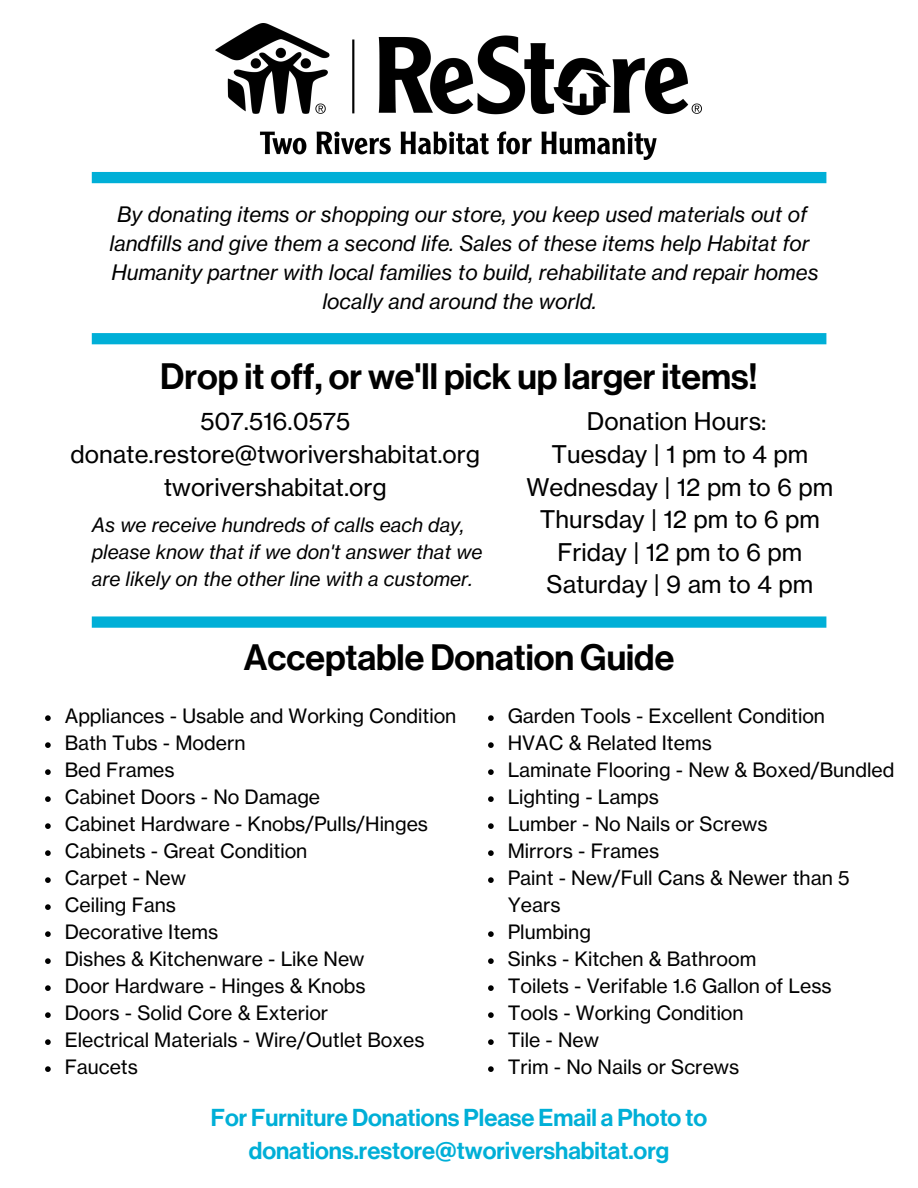
<style>
.page{position:relative;width:918px;height:1188px;background:#fff}
.page>*{position:absolute;margin:0;border:0;box-sizing:border-box;transform-origin:0 0}
.t1{font:36px "N Haas Grotesk DS Pro 65 Md";color:#000}
.t2{font:24px "N Haas Grotesk TX Pro 55 Rg";color:#000}
.t3{font:24px/32.7px "N Haas Grotesk DS Pro 65 Md";color:#00afd7;text-align:center}
.t4{font:21px/29.2px "N Haas Grotesk TX Pro 56 It";color:#000;text-align:center}
.t5{font:19.5px/27px "N Haas Grotesk TX Pro 55 Rg";color:#000}
.t6{font:19.5px/27px "N Haas Grotesk TX Pro 56 It";color:#000}
</style>
<div class="page">
<img style="left:216px;top:24px;width:486px;height:136px">
<div style="left:92px;top:172px;width:734px;height:11px;background:#00afd7"></div>
<div style="left:92px;top:333px;width:734px;height:11px;background:#00afd7"></div>
<div style="left:92px;top:616px;width:734px;height:12px;background:#00afd7"></div>
<svg style="left:45px;top:715px;width:6px;height:6px"></svg>
<svg style="left:45px;top:742px;width:6px;height:6px"></svg>
<svg style="left:45px;top:769px;width:6px;height:6px"></svg>
<svg style="left:45px;top:796px;width:6px;height:6px"></svg>
<svg style="left:45px;top:823px;width:6px;height:6px"></svg>
<svg style="left:45px;top:850px;width:6px;height:6px"></svg>
<svg style="left:45px;top:877px;width:6px;height:6px"></svg>
<svg style="left:45px;top:904px;width:6px;height:6px"></svg>
<svg style="left:45px;top:931px;width:6px;height:6px"></svg>
<svg style="left:45px;top:958px;width:6px;height:6px"></svg>
<svg style="left:45px;top:985px;width:6px;height:6px"></svg>
<svg style="left:45px;top:1012px;width:6px;height:6px"></svg>
<svg style="left:45px;top:1039px;width:6px;height:6px"></svg>
<svg style="left:45px;top:1066px;width:6px;height:6px"></svg>
<svg style="left:488px;top:715px;width:6px;height:6px"></svg>
<svg style="left:488px;top:742px;width:6px;height:6px"></svg>
<svg style="left:488px;top:769px;width:6px;height:6px"></svg>
<svg style="left:488px;top:796px;width:6px;height:6px"></svg>
<svg style="left:488px;top:823px;width:6px;height:6px"></svg>
<svg style="left:488px;top:850px;width:6px;height:6px"></svg>
<svg style="left:488px;top:877px;width:6px;height:6px"></svg>
<svg style="left:488px;top:931px;width:6px;height:6px"></svg>
<svg style="left:488px;top:958px;width:6px;height:6px"></svg>
<svg style="left:488px;top:985px;width:6px;height:6px"></svg>
<svg style="left:488px;top:1012px;width:6px;height:6px"></svg>
<svg style="left:488px;top:1039px;width:6px;height:6px"></svg>
<svg style="left:488px;top:1066px;width:6px;height:6px"></svg>
<p class="t4" style="left:110px;top:199px;width:711px">By donating items or shopping our store, you keep used materials out of landfills and give them a second life. Sales of these items help Habitat for Humanity partner with local families to build, rehabilitate and repair homes locally and around the world.</p>
<p class="t1" style="left:160px;top:356px;width:599px">Drop it off, or we'll pick up larger items!</p>
<p class="t2" style="left:200px;top:407px;width:152px">507.516.0575</p>
<p class="t2" style="left:71px;top:440px;width:411px">donate.restore@tworivershabitat.org</p>
<p class="t2" style="left:164px;top:472px;width:224px">tworivershabitat.org</p>
<p class="t2" style="left:587px;top:407px;width:181px">Donation Hours:</p>
<p class="t2" style="left:552px;top:440px;width:258px">Tuesday | 1 pm to 4 pm</p>
<p class="t2" style="left:526px;top:472px;width:308px">Wednesday | 12 pm to 6 pm</p>
<p class="t2" style="left:540px;top:505px;width:282px">Thursday | 12 pm to 6 pm</p>
<p class="t2" style="left:557px;top:537px;width:246px">Friday | 12 pm to 6 pm</p>
<p class="t2" style="left:547px;top:570px;width:268px">Saturday | 9 am to 4 pm</p>
<p class="t6" style="left:92px;top:511px;width:392px">As we receive hundreds of calls each day, please know that if we don't answer that we are likely on the other line with a customer.</p>
<p class="t1" style="left:244px;top:637px;width:432px">Acceptable Donation Guide</p>
<p class="t5" style="left:65px;top:703px;width:393px">Appliances - Usable and Working Condition</p>
<p class="t5" style="left:65px;top:730px;width:182px">Bath Tubs - Modern</p>
<p class="t5" style="left:65px;top:757px;width:112px">Bed Frames</p>
<p class="t5" style="left:65px;top:784px;width:257px">Cabinet Doors - No Damage</p>
<p class="t5" style="left:65px;top:811px;width:365px">Cabinet Hardware - Knobs/Pulls/Hinges</p>
<p class="t5" style="left:65px;top:838px;width:244px">Cabinets - Great Condition</p>
<p class="t5" style="left:65px;top:865px;width:123px">Carpet - New</p>
<p class="t5" style="left:65px;top:892px;width:113px">Ceiling Fans</p>
<p class="t5" style="left:65px;top:919px;width:155px">Decorative Items</p>
<p class="t5" style="left:65px;top:946px;width:301px">Dishes &amp; Kitchenware - Like New</p>
<p class="t5" style="left:65px;top:973px;width:302px">Door Hardware - Hinges &amp; Knobs</p>
<p class="t5" style="left:65px;top:1000px;width:265px">Doors - Solid Core &amp; Exterior</p>
<p class="t5" style="left:65px;top:1027px;width:361px">Electrical Materials - Wire/Outlet Boxes</p>
<p class="t5" style="left:65px;top:1054px;width:75px">Faucets</p>
<p class="t5" style="left:508px;top:703px;width:319px">Garden Tools - Excellent Condition</p>
<p class="t5" style="left:508px;top:730px;width:206px">HVAC &amp; Related Items</p>
<p class="t5" style="left:508px;top:757px;width:388px">Laminate Flooring - New &amp; Boxed/Bundled</p>
<p class="t5" style="left:508px;top:784px;width:153px">Lighting - Lamps</p>
<p class="t5" style="left:508px;top:811px;width:261px">Lumber - No Nails or Screws</p>
<p class="t5" style="left:508px;top:838px;width:153px">Mirrors - Frames</p>
<p class="t5" style="left:508px;top:865px;width:343px">Paint - New/Full Cans &amp; Newer than 5<br>Years</p>
<p class="t5" style="left:508px;top:919px;width:85px">Plumbing</p>
<p class="t5" style="left:508px;top:946px;width:250px">Sinks - Kitchen &amp; Bathroom</p>
<p class="t5" style="left:508px;top:973px;width:326px">Toilets - Verifable 1.6 Gallon of Less</p>
<p class="t5" style="left:508px;top:1000px;width:237px">Tools - Working Condition</p>
<p class="t5" style="left:508px;top:1027px;width:93px">Tile - New</p>
<p class="t5" style="left:508px;top:1054px;width:233px">Trim - No Nails or Screws</p>
<p class="t3" style="left:211px;top:1102px;width:498px">For Furniture Donations Please Email a Photo to donations.restore@tworivershabitat.org</p>
</div>
